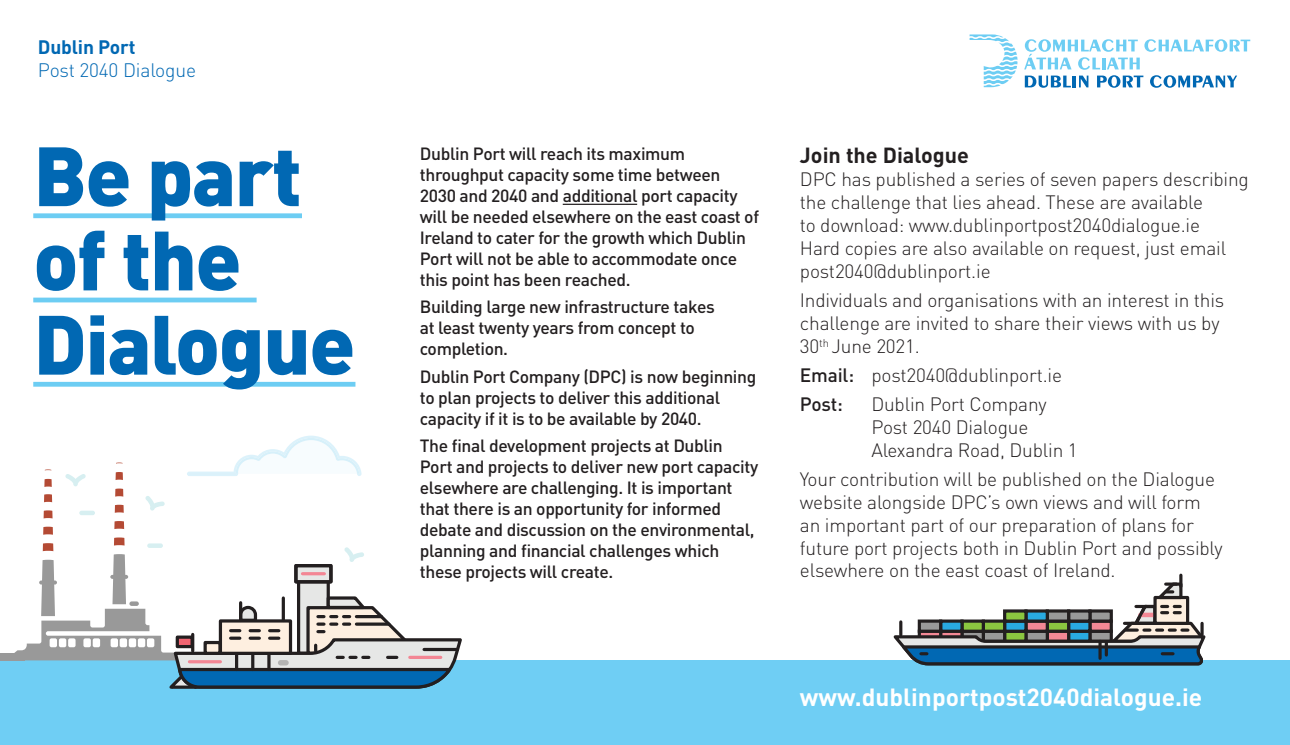
<style>
.page{position:relative;width:1290px;height:745px;background:#fff}
.page>*{position:absolute;margin:0;border:0;box-sizing:border-box;transform-origin:0 0}
.t1{font:900 82.42px/84.2px "DIN";letter-spacing:-.02em;color:#0168b3}
.t2{font:700 24.5px "DIN";color:#fff}
.t3{font:700 21.53px "DIN";color:#231f20}
.t4{font:300 19.25px "DIN";letter-spacing:-.01em;color:#0168b3}
.t5{font:700 19.25px "DIN";letter-spacing:-.01em;color:#0168b3}
.t6{font:300 19.07px/22.9px "DIN";letter-spacing:-.01em;color:#231f20}
.t7{font:500 17.5px/21px "DIN";letter-spacing:-.02em;color:#231f20}
.s1{font-weight:500}
</style>
<div class="page">
<div style="left:0;top:660px;width:1290px;height:84px;background:#6fcef4"></div>
<svg style="left:893px;top:574px;width:313px;height:92px"></svg>
<div style="left:0;top:652px;width:25px;height:8px;background:#999"></div>
<svg style="left:6px;top:435px;width:456px;height:254px"></svg>
<hr style="left:563px;top:203px;width:74px;height:2px;background:#231f20">
<div style="left:33px;top:213px;width:269px;height:5px;background:#6dcdf3"></div>
<div style="left:33px;top:297px;width:224px;height:5px;background:#6dcdf3"></div>
<div style="left:33px;top:381px;width:322px;height:5px;background:#6dcdf3"></div>
<svg style="left:1024px;top:39px;width:226px;height:49px"></svg>
<svg style="left:969px;top:34px;width:49px;height:53px"></svg>
<p class="t5" style="left:38px;top:34px;width:99px">Dublin Port</p>
<p class="t4" style="left:38px;top:58px;width:160px">Post 2040 Dialogue</p>
<h1 class="t1" style="left:33px;top:130px;width:324px">Be part of the<br>Dialogue</h1>
<p class="t7" style="left:420px;top:142px;width:341px">Dublin Port will reach its maximum throughput capacity some time between 2030 and 2040 and additional port capacity will be needed elsewhere on the east coast of Ireland to cater for the growth which Dublin Port will not be able to accommodate once this point has been reached.</p>
<p class="t7" style="left:420px;top:295px;width:296px">Building large new infrastructure takes at least twenty years from concept to completion.</p>
<p class="t7" style="left:420px;top:365px;width:338px">Dublin Port Company (DPC) is now beginning to plan projects to deliver this additional capacity if it is to be available by 2040.</p>
<p class="t7" style="left:420px;top:434px;width:340px">The final development projects at Dublin Port and projects to deliver new port capacity elsewhere are challenging. It is important that there is an opportunity for informed debate and discussion on the environmental, planning and financial challenges which these projects will create.</p>
<p class="t3" style="left:800px;top:141px;width:171px">Join the Dialogue</p>
<p class="t6" style="left:800px;top:168px;width:450px">DPC has published a series of seven papers describing the challenge that lies ahead. These are available<br>to download: www.dublinportpost2040dialogue.ie<br>Hard copies are also available on request, just email post2040@dublinport.ie</p>
<p class="t6" style="left:800px;top:288px;width:426px">Individuals and organisations with an interest in this challenge are invited to share their views with us by<br>30<sup>th</sup> June 2021.</p>
<p class="t6" style="left:800px;top:360px;width:264px;line-height:28.9px"><span class="s1">Email:</span> post2040@dublinport.ie<br><span class="s1">Post:</span></p>
<p class="t6" style="left:871px;top:392px;width:208px">Dublin Port Company<br>Post 2040 Dialogue<br>Alexandra Road, Dublin 1</p>
<p class="t6" style="left:800px;top:467px;width:424px">Your contribution will be published on the Dialogue website alongside DPC’s own views and will form an important part of our preparation of plans for future port projects both in Dublin Port and possibly elsewhere on the east coast of Ireland.</p>
<h2 class="t2" style="left:800px;top:680px;width:404px">www.dublinportpost2040dialogue.ie</h2>
</div>
